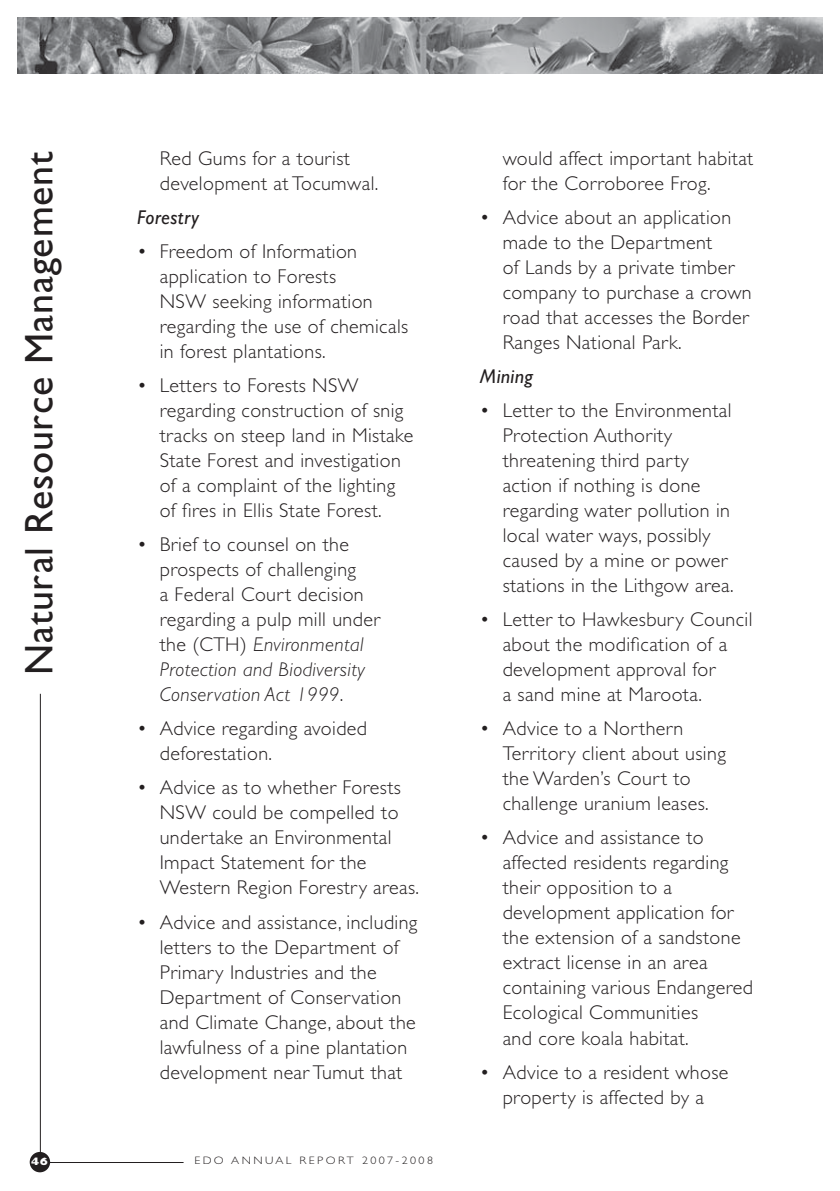
<style>
.page{position:relative;width:840px;height:1191px;background:#fff}
.page>*{position:absolute;margin:0;border:0;box-sizing:border-box;transform-origin:0 0}
.t1{font:40px "Gill Sans";letter-spacing:.015em;color:#231f20}
.t2{font:300 20px/25px "Gill Sans";letter-spacing:.02em;color:#231f20}
.t3{font:italic 20px "Gill Sans";letter-spacing:.02em;color:#231f20}
.t4{font:300 10.8px "Gill Sans";letter-spacing:.2em;color:#231f20;scale:1.11 1}
.t5{font:800 10.8px "Gill Sans";color:#fff;scale:1.11 1}
.s1{font-style:italic}
</style>
<div class="page">
<hr style="left:48px;top:1162px;width:135px;height:1px;background:#231f20">
<div style="left:30px;top:1151px;width:20px;height:21px;background:#231f20;border-radius:50%"></div>
<img style="left:17px;top:17px;width:805px;height:57px">
<hr style="left:40px;top:694px;width:1px;height:463px;background:#231f20">
<h1 class="t1" style="left:25px;top:675px;width:525px;rotate:-90deg">Natural Resource Management</h1>
<p class="t2" style="left:160px;top:148px;width:220px">Red Gums for a tourist development at Tocumwal.</p>
<p class="t3" style="left:137px;top:210px;width:63px">Forestry</p>
<p class="t2" style="left:160px;top:241px;width:250px;text-indent:-23px">• Freedom of Information application to Forests<br>NSW seeking information regarding the use of chemicals in forest plantations.</p>
<p class="t2" style="left:160px;top:375px;width:255px;text-indent:-23px">• Letters to Forests NSW regarding construction of snig tracks on steep land in Mistake<br>State Forest and investigation of a complaint of the lighting of fires in Ellis State Forest.</p>
<p class="t2" style="left:160px;top:534px;width:222px;text-indent:-23px">• Brief to counsel on the prospects of challenging<br>a Federal Court decision regarding a pulp mill under the (CTH) <span class="s1">Environmental<br>Protection and Biodiversity<br>Conservation Act 1999</span>.</p>
<p class="t2" style="left:160px;top:718px;width:209px;text-indent:-23px">• Advice regarding avoided deforestation.</p>
<p class="t2" style="left:160px;top:777px;width:261px;text-indent:-23px">• Advice as to whether Forests<br>NSW could be compelled to undertake an Environmental<br>Impact Statement for the<br>Western Region Forestry areas.</p>
<p class="t2" style="left:160px;top:911px;width:259px;text-indent:-23px">• Advice and assistance, including letters to the Department of<br>Primary Industries and the<br>Department of Conservation and Climate Change, about the lawfulness of a pine plantation development near Tumut that</p>
<p class="t5" style="left:31px;top:1157px;width:16px">46</p>
<p class="t4" style="left:194px;top:1156px;width:216px">EDO ANNUAL REPORT 2007-2008</p>
<p class="t2" style="left:502px;top:148px;width:252px">would affect important habitat for the Corroboree Frog.</p>
<p class="t2" style="left:502px;top:207px;width:250px;text-indent:-23px">• Advice about an application made to the Department<br>of Lands by a private timber company to purchase a crown road that accesses the Border<br>Ranges National Park.</p>
<p class="t3" style="left:479px;top:369px;width:55px">Mining</p>
<p class="t2" style="left:502px;top:400px;width:232px;text-indent:-23px">• Letter to the Environmental<br>Protection Authority threatening third party action if nothing is done regarding water pollution in local water ways, possibly caused by a mine or power stations in the Lithgow area.</p>
<p class="t2" style="left:502px;top:609px;width:251px;text-indent:-23px">• Letter to Hawkesbury Council about the modification of a development approval for<br>a sand mine at Maroota.</p>
<p class="t2" style="left:502px;top:718px;width:224px;text-indent:-23px">• Advice to a Northern<br>Territory client about using the Warden’s Court to challenge uranium leases.</p>
<p class="t2" style="left:502px;top:827px;width:251px;text-indent:-23px">• Advice and assistance to affected residents regarding their opposition to a development application for the extension of a sandstone extract license in an area containing various Endangered<br>Ecological Communities<br>and core koala habitat.</p>
<p class="t2" style="left:479px;top:1061px;width:250px;text-align:center">• Advice to a resident whose property is affected by a</p>
</div>
